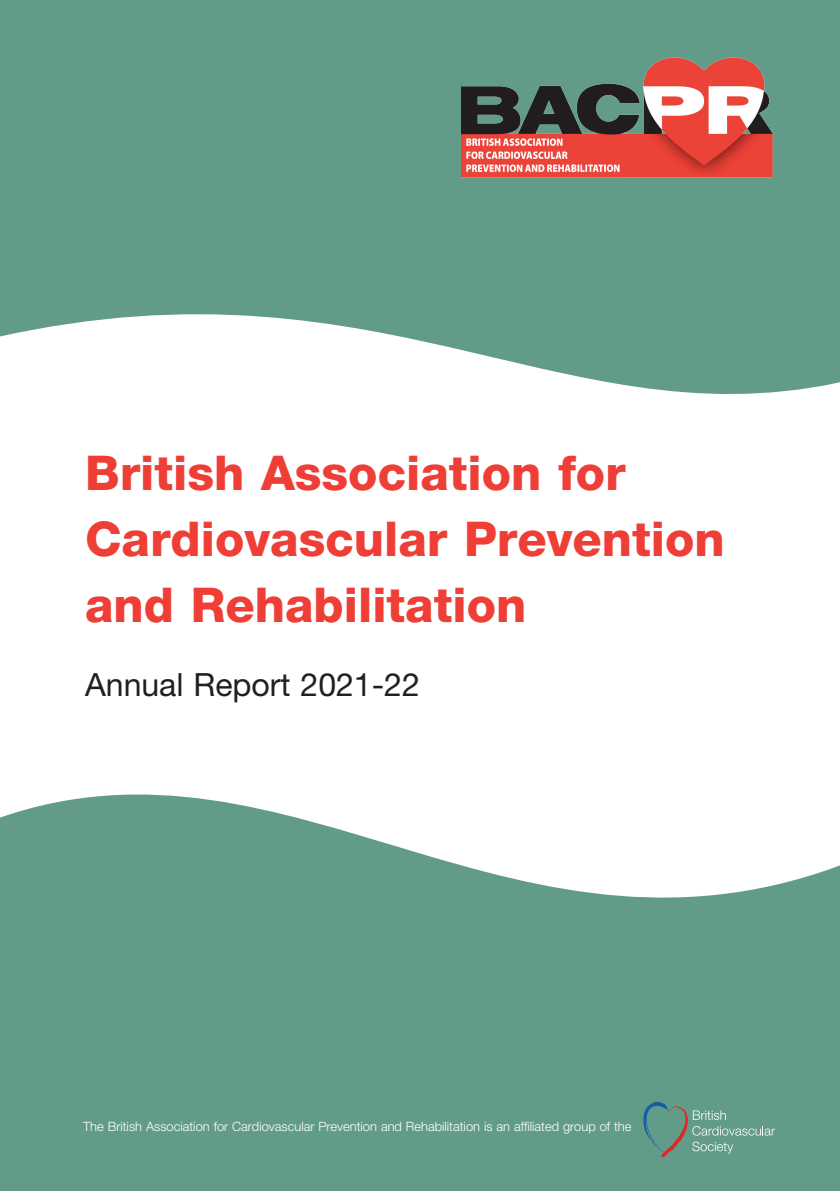
<style>
.page{position:relative;width:840px;height:1191px;background:#fff}
.page>*{position:absolute;margin:0;border:0;box-sizing:border-box;transform-origin:0 0}
.t1{font:800 48px/66px "Helvetica Neue LT Std";color:#ee3e35}
.t2{font:32px "Helvetica Neue LT Std";color:#231f20}
.t3{font:300 12.8px "Helvetica Neue LT Std";color:#fff}
</style>
<div class="page">
<div style="left:0;top:0;width:839px;height:1191px;background:#629c89"></div>
<img style="left:461px;top:57px;width:311px;height:121px">
<svg style="left:0;top:314px;width:839px;height:401px;background:#f0f6f4"></svg>
<svg style="left:0;top:715px;width:839px;height:183px;fill:#fff"></svg>
<svg style="left:643px;top:1101px;width:131px;height:56px"></svg>
<h1 class="t1" style="left:85px;top:439px;width:640px">British Association for<br>Cardiovascular Prevention and Rehabilitation</h1>
<h2 class="t2" style="left:85px;top:665px;width:336px">Annual Report 2021-22</h2>
<p class="t3" style="left:83px;top:1119px;width:549px">The British Association for Cardiovascular Prevention and Rehabilitation is an affiliated group of the</p>
</div>
